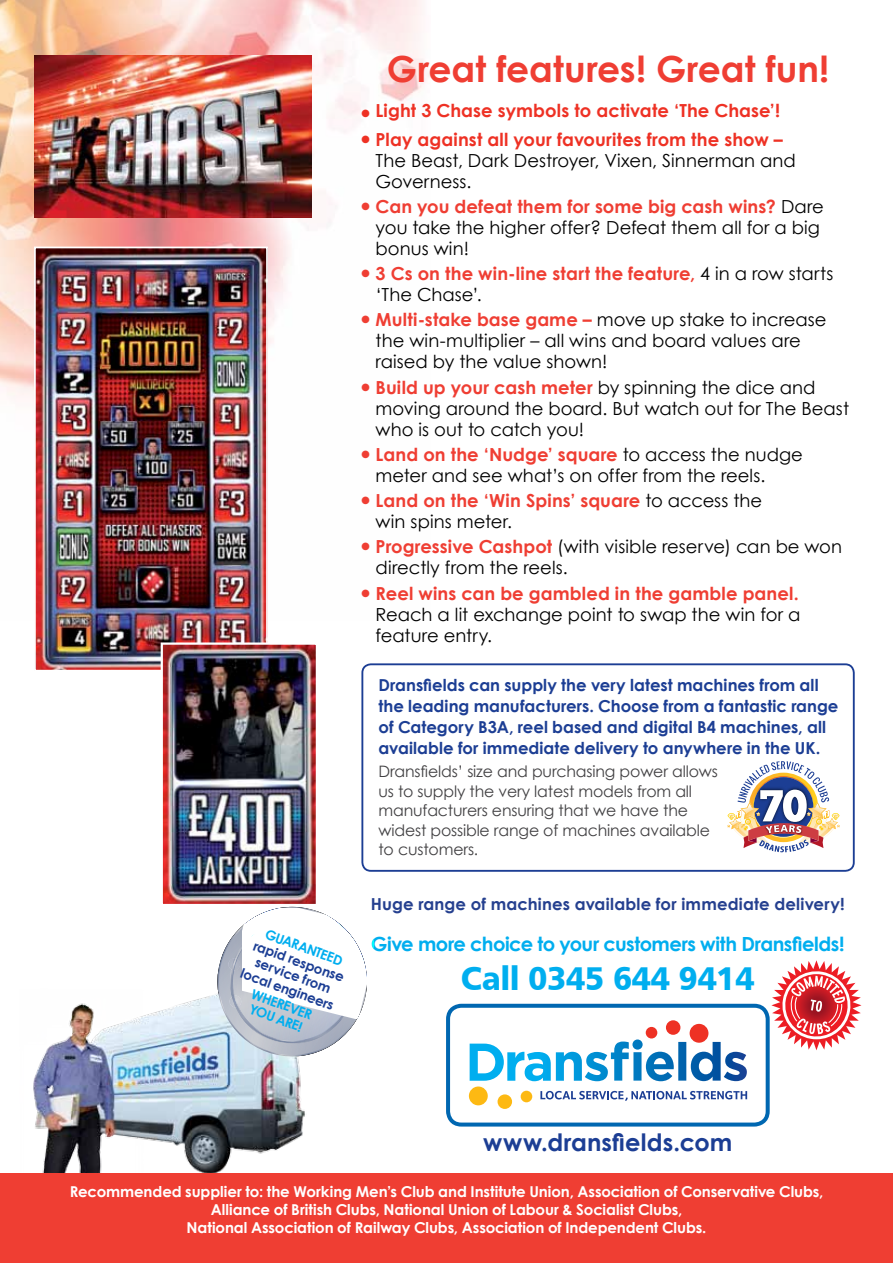
<style>
.page{position:relative;width:893px;height:1263px;background:#fff}
.page>*{position:absolute;margin:0;border:0;box-sizing:border-box;transform-origin:0 0}
.t1{font:700 36px "Century Gothic";color:#ef3e33}
.t2{font:33px "Humanist 777 BT Black B";letter-spacing:-.02em;color:#00aeef;scale:.96 1}
.t3{font:700 24px "Century Gothic";letter-spacing:.005em;color:#1c3e94}
.t4{font:700 19.5px "Century Gothic";letter-spacing:-.025em;color:#00aeef}
.t5{font:18px/21px "Century Gothic";letter-spacing:.005em;color:#000}
.t6{font:700 18px/21px "Century Gothic";letter-spacing:.005em;color:#ef3e33}
.t7{font:700 18px "Century Gothic";letter-spacing:.005em;color:#ee3124}
.t8{font:700 16.5px/21px "Century Gothic";color:#1c3e94}
.t9{font:700 16.5px "Century Gothic";letter-spacing:.01em;color:#25408f}
.t10{font:15.75px/19.5px "Century Gothic";letter-spacing:-.01em;color:#414042}
.t11{font:700 15px/18px "Century Gothic";letter-spacing:-.005em;color:#fff;text-align:center}
.t12{font:700 13.5px/15px "Century Gothic";color:#1c3e94;text-align:center}
.t13{font:700 13.5px/15px "Century Gothic";color:#00aeef}
.s1{font-weight:700;color:#ee3124}
.s2{font-weight:700;color:#ef3e33}
.s3{font-weight:400;color:#000}
</style>
<div class="page">
<img style="left:0;top:0;width:431px;height:401px">
<img style="left:20px;top:996px;width:287px;height:178px">
<div style="left:0;top:1174px;width:893px;height:89px;background:#ef3e33"></div>
<img style="left:37px;top:250px;width:228px;height:418px">
<div style="left:34px;top:247px;width:234px;height:424px;border:2px solid #fff"></div>
<img style="left:34px;top:55px;width:277px;height:163px">
<img style="left:164px;top:645px;width:151px;height:258px">
<div style="left:161px;top:642px;width:157px;height:264px;border:2px solid #fff"></div>
<svg style="left:210px;top:901px;width:157px;height:163px"></svg>
<div style="left:361px;top:663px;width:494px;height:209px;border:2px solid #1c3e94;border-radius:9px"></div>
<svg style="left:727px;top:761px;width:113px;height:91px"></svg>
<svg style="left:446px;top:960px;width:415px;height:166px"></svg>
<h1 class="t1" style="left:387px;top:47px;width:444px">Great features! Great fun!</h1>
<p class="t7" style="left:361px;top:99px;width:420px">● Light 3 Chase symbols to activate ‘The Chase’!</p>
<p class="t5" style="left:376px;top:128px;width:422px;text-indent:-14px"><sup>●</sup> <span class="s1">Play against all your favourites from the show –<br></span>The Beast, Dark Destroyer, Vixen, Sinnerman and<br>Governess.</p>
<p class="t5" style="left:376px;top:196px;width:450px;text-indent:-14px"><sup>●</sup> <span class="s2">Can you defeat them for some big cash wins?</span> Dare you take the higher offer? Defeat them all for a big bonus win!</p>
<p class="t6" style="left:376px;top:263px;width:459px;text-indent:-14px">● 3 Cs on the win-line start the feature, <span class="s3">4 in a row starts ‘The Chase’.</span></p>
<p class="t5" style="left:376px;top:309px;width:452px;text-indent:-14px"><sup>●</sup> <span class="s2">Multi-stake base game –</span> move up stake to increase the win-multiplier – all wins and board values are raised by the value shown!</p>
<p class="t5" style="left:376px;top:376px;width:475px;text-indent:-14px"><sup>●</sup> <span class="s2">Build up your cash meter</span> by spinning the dice and moving around the board. But watch out for The Beast who is out to catch you!</p>
<p class="t5" style="left:376px;top:444px;width:429px;text-indent:-14px"><sup>●</sup> <span class="s2">Land on the ‘Nudge’ square</span> to access the nudge meter and see what’s on offer from the reels.</p>
<p class="t6" style="left:376px;top:490px;width:388px;text-indent:-14px">● Land on the ‘Win Spins’ square <span class="s3">to access the win spins meter.</span></p>
<p class="t5" style="left:376px;top:536px;width:468px;text-indent:-14px"><sup>●</sup> <span class="s2">Progressive Cashpot</span> (with visible reserve) can be won directly from the reels.</p>
<p class="t5" style="left:376px;top:582px;width:426px;text-align:justify;text-indent:-14px"><sup>●</sup> <span class="s2">Reel wins can be gambled in the gamble panel.<br></span>Reach a lit exchange point to swap the win for a feature entry.</p>
<p class="t8" style="left:378px;top:674px;width:461px">Dransfields can supply the very latest machines from all the leading manufacturers. Choose from a fantastic range of Category B3A, reel based and digital B4 machines, all available for immediate delivery to anywhere in the UK.</p>
<p class="t10" style="left:378px;top:762px;width:341px">Dransfields’ size and purchasing power allows us to supply the very latest models from all manufacturers ensuring that we have the widest possible range of machines available to customers.</p>
<p class="t13" style="left:268px;top:926px;width:83px;rotate:20deg">GUARANTEED</p>
<p class="t12" style="left:254px;top:937px;width:100px;rotate:20deg">rapid response service from local engineers</p>
<p class="t13" style="left:255px;top:986px;width:13px;rotate:20deg">wherever you</p>
<p class="t13" style="left:279px;top:1011px;width:28px;rotate:20deg">are !</p>
<p class="t9" style="left:371px;top:894px;width:475px">Huge range of machines available for immediate delivery!</p>
<p class="t4" style="left:371px;top:932px;width:475px">Give more choice to your customers with Dransfields!</p>
<h2 class="t2" style="left:461px;top:957px;width:307px">Call 0345 644 9414</h2>
<h3 class="t3" style="left:483px;top:1127px;width:251px">www.dransfields.com</h3>
<p class="t11" style="left:70px;top:1183px;width:755px">Recommended supplier to: the Working Men’s Club and Institute Union, Association of Conservative Clubs,<br>Alliance of British Clubs, National Union of Labour &amp; Socialist Clubs,<br>National Association of Railway Clubs, Association of Independent Clubs.</p>
</div>
